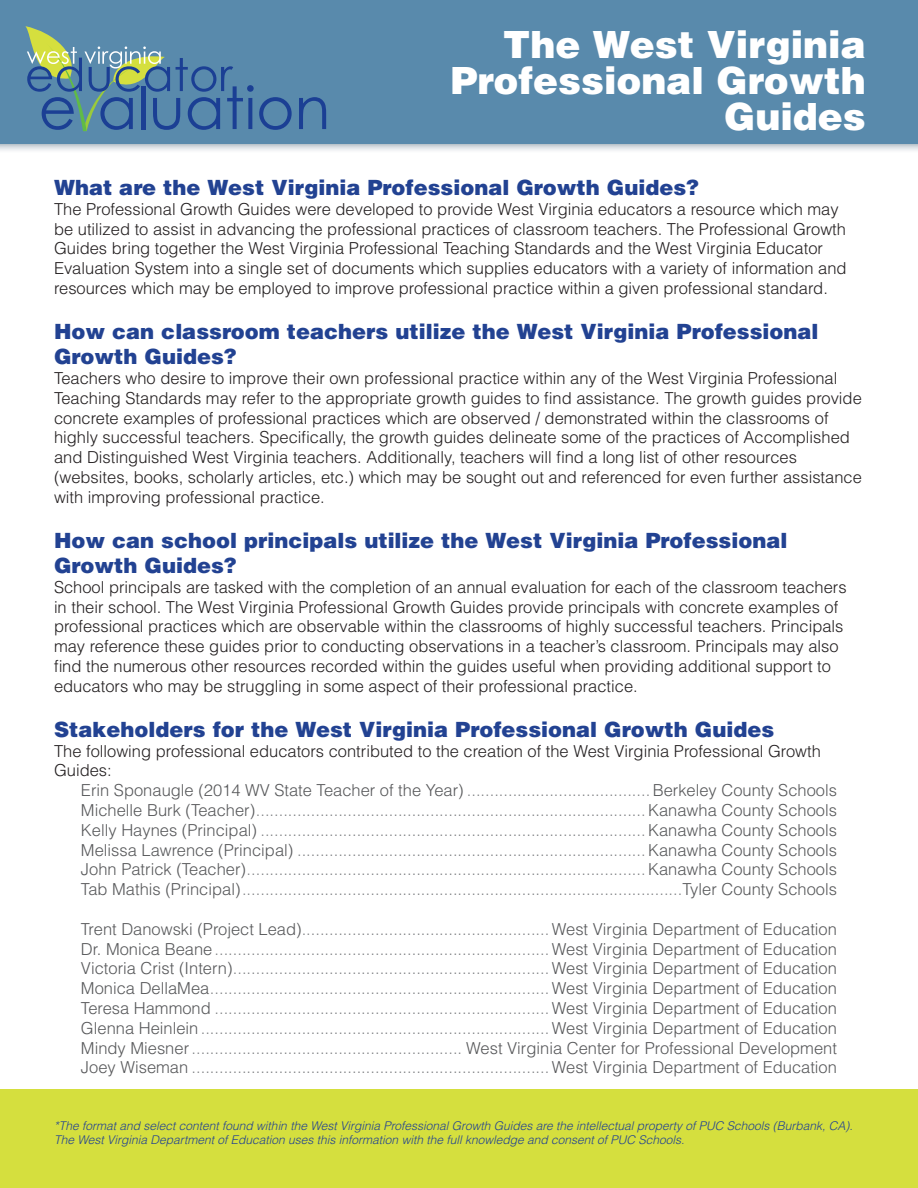
<style>
.page{position:relative;width:918px;height:1188px;background:#fff}
.page>*{position:absolute;margin:0;border:0;box-sizing:border-box;transform-origin:0 0}
.t1{font:900 37.5px/36px "Helvetica LT Std";color:#fff;text-align:right}
.t2{font:900 21px/25.2px "Helvetica LT Std";color:#224292}
.t3{font:300 16.5px/19.8px "Helvetica LT Std";color:#808285;text-align:justify}
.t4{font:300 16.5px/19.8px "Helvetica LT Std";color:#231f20}
.t5{font:italic 300 12px/14.4px "Helvetica LT Std";color:#224292}
.s1{color:#57585a}
</style>
<div class="page">
<div style="left:0;top:0;width:918px;height:154px;background:#415e72;opacity:.75"></div>
<div style="left:0;top:0;width:918px;height:144px;background:#598aac"></div>
<svg style="left:299px;top:97px;width:27px;height:32px"></svg>
<svg style="left:25px;top:26px;width:267px;height:105px"></svg>
<div style="left:0;top:1089px;width:918px;height:99px;background:#d5df3e"></div>
<h1 class="t1" style="left:451px;top:25px;width:417px">The West Virginia<br>Professional Growth<br>Guides</h1>
<p class="t2" style="left:54px;top:174px;width:647px">What are the West Virginia Professional Growth Guides?</p>
<p class="t4" style="left:54px;top:199px;width:794px">The Professional Growth Guides were developed to provide West Virginia educators a resource which may be utilized to assist in advancing the professional practices of classroom teachers. The Professional Growth Guides bring together the West Virginia Professional Teaching Standards and the West Virginia Educator Evaluation System into a single set of documents which supplies educators with a variety of information and resources which may be employed to improve professional practice within a given professional standard.</p>
<p class="t2" style="left:54px;top:318px;width:766px">How can classroom teachers utilize the West Virginia Professional<br>Growth Guides?</p>
<p class="t4" style="left:54px;top:368px;width:809px">Teachers who desire to improve their own professional practice within any of the West Virginia Professional Teaching Standards may refer to the appropriate growth guides to find assistance. The growth guides provide concrete examples of professional practices which are observed / demonstrated within the classrooms of highly successful teachers. Specifically, the growth guides delineate some of the practices of Accomplished and Distinguished West Virginia teachers. Additionally, teachers will find a long list of other resources (websites, books, scholarly articles, etc.) which may be sought out and referenced for even further assistance with improving professional practice.</p>
<p class="t2" style="left:54px;top:527px;width:735px">How can school principals utilize the West Virginia Professional<br>Growth Guides?</p>
<p class="t4" style="left:54px;top:577px;width:794px">School principals are tasked with the completion of an annual evaluation for each of the classroom teachers in their school. The West Virginia Professional Growth Guides provide principals with concrete examples of professional practices which are observable within the classrooms of highly successful teachers. Principals may reference these guides prior to conducting observations in a teacher’s classroom. Principals may also find the numerous other resources recorded within the guides useful when providing additional support to educators who may be struggling in some aspect of their professional practice.</p>
<p class="t2" style="left:54px;top:716px;width:722px">Stakeholders for the West Virginia Professional Growth Guides</p>
<p class="t4" style="left:54px;top:741px;width:768px">The following professional educators contributed to the creation of the West Virginia Professional Growth<br>Guides:</p>
<p class="t3" style="left:81px;top:780px;width:757px"><span class="s1">Erin Sponaugle (2014 WV State Teacher of the Year)</span> ........................................<span class="s1">Berkeley County Schools Michelle Burk (Teacher)</span>.....................................................................................<span class="s1">Kanawha County Schools Kelly Haynes (Principal)</span> ....................................................................................<span class="s1">Kanawha County Schools Melissa Lawrence (Principal)</span> ............................................................................<span class="s1">Kanawha County Schools John Patrick (Teacher)</span>.......................................................................................<span class="s1">Kanawha County Schools Tab Mathis (Principal)</span>................................................................................................<span class="s1">Tyler County Schools</span></p>
<p class="t3" style="left:81px;top:919px;width:757px"><span class="s1">Trent Danowski (Project Lead)</span>......................................................<span class="s1">West Virginia Department of Education Dr. Monica Beane</span>.........................................................................<span class="s1">West Virginia Department of Education Victoria Crist (Intern)</span>.....................................................................<span class="s1">West Virginia Department of Education Monica DellaMea</span>..........................................................................<span class="s1">West Virginia Department of Education Teresa Hammond</span> .........................................................................<span class="s1">West Virginia Department of Education Glenna Heinlein</span> ............................................................................<span class="s1">West Virginia Department of Education Mindy Miesner</span>........................................................... <span class="s1">West Virginia Center for Professional Development Joey Wiseman</span> ..............................................................................<span class="s1">West Virginia Department of Education</span></p>
<p class="t5" style="left:54px;top:1119px;width:800px">*The format and select content found within the West Virginia Professional Growth Guides are the intellectual property of PUC Schools (Burbank, CA).<br>The West Virginia Department of Education uses this information with the full knowledge and consent of PUC Schools.</p>
</div>
